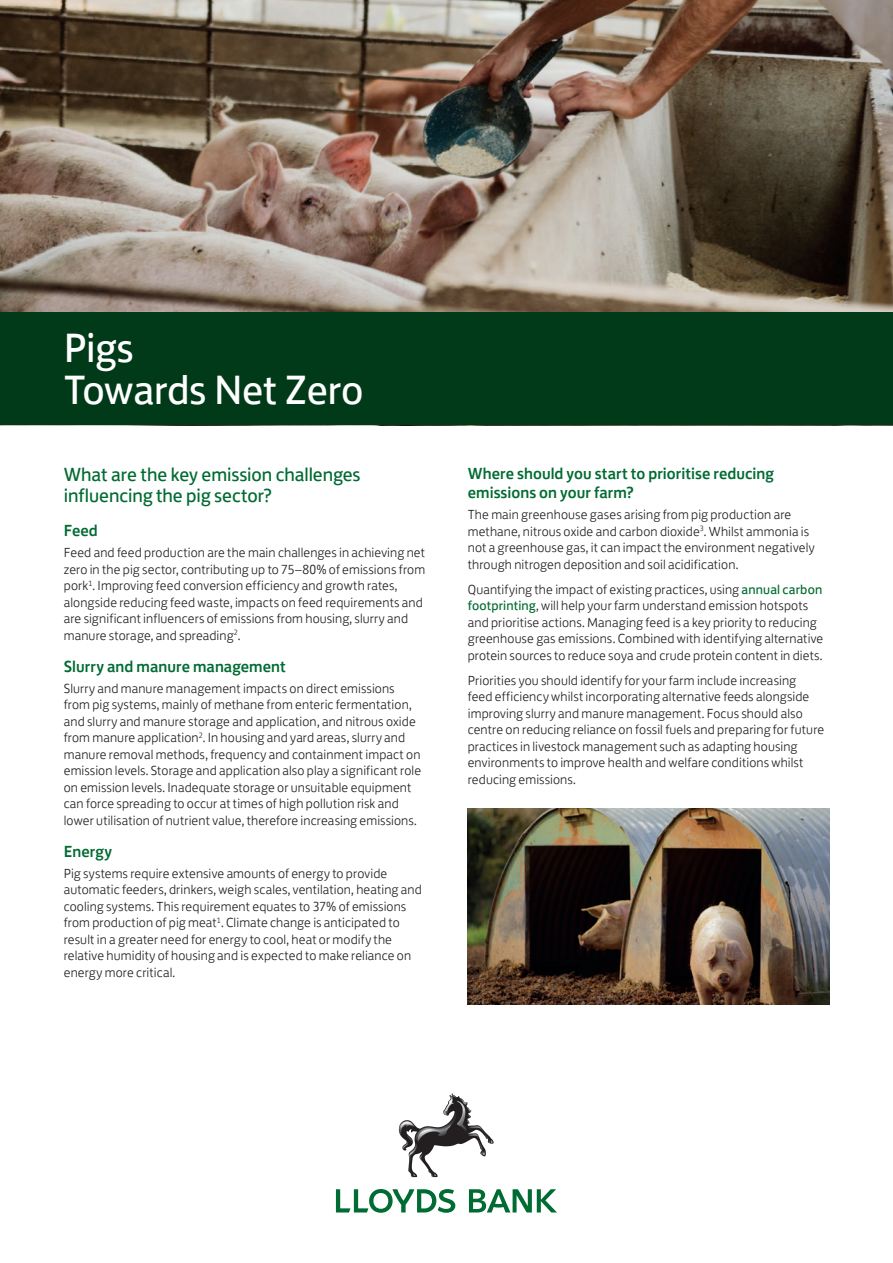
<style>
.page{position:relative;width:893px;height:1263px;background:#fff}
.page>*{position:absolute;margin:0;border:0;box-sizing:border-box;transform-origin:0 0}
.t1{font:42px/42px "Lloyds Bank Jack";letter-spacing:-.01em;color:#fff}
.t2{font:19.5px/21px "Lloyds Bank Jack";letter-spacing:-.005em;color:#006b32}
.t3{font:500 16.5px/19.5px "Lloyds Bank Jack";letter-spacing:.005em;color:#006b32}
.t4{font:300 13.5px/16.5px "Lloyds Bank Jack";letter-spacing:.01em;color:#231f20}
.s1{font-weight:400;color:#006b32}
</style>
<div class="page">
<img style="left:0;top:0;width:893px;height:312px">
<img style="left:468px;top:809px;width:361px;height:195px">
<div style="left:0;top:312px;width:893px;height:113px;background:#003a18"></div>
<svg style="left:336px;top:1189px;width:119px;height:24px"></svg>
<svg style="left:469px;top:1189px;width:88px;height:23px"></svg>
<img style="left:399px;top:1094px;width:56px;height:83px">
<svg style="left:490px;top:1139px;width:3px;height:4px"></svg>
<svg style="left:401px;top:1099px;width:67px;height:42px"></svg>
<h1 class="t1" style="left:64px;top:323px;width:301px">Pigs<br>Towards Net Zero</h1>
<h2 class="t2" style="left:64px;top:462px;width:298px">What are the key emission challenges influencing the pig sector?</h2>
<p class="t3" style="left:64px;top:520px;width:36px">Feed</p>
<p class="t4" style="left:64px;top:543px;width:363px">Feed and feed production are the main challenges in achieving net zero in the pig sector, contributing up to 75–80% of emissions from pork<sup>1</sup>. Improving feed conversion efficiency and growth rates, alongside reducing feed waste, impacts on feed requirements and are significant influencers of emissions from housing, slurry and manure storage, and spreading<sup>2</sup>.</p>
<p class="t3" style="left:64px;top:655px;width:224px">Slurry and manure management</p>
<p class="t4" style="left:64px;top:678px;width:359px">Slurry and manure management impacts on direct emissions from pig systems, mainly of methane from enteric fermentation, and slurry and manure storage and application, and nitrous oxide from manure application<sup>2</sup>. In housing and yard areas, slurry and manure removal methods, frequency and containment impact on emission levels. Storage and application also play a significant role on emission levels. Inadequate storage or unsuitable equipment can force spreading to occur at times of high pollution risk and lower utilisation of nutrient value, therefore increasing emissions.</p>
<p class="t3" style="left:64px;top:840px;width:50px">Energy</p>
<p class="t4" style="left:64px;top:863px;width:359px">Pig systems require extensive amounts of energy to provide automatic feeders, drinkers, weigh scales, ventilation, heating and cooling systems. This requirement equates to 37% of emissions from production of pig meat<sup>1</sup>. Climate change is anticipated to result in a greater need for energy to cool, heat or modify the relative humidity of housing and is expected to make reliance on energy more critical.</p>
<p class="t3" style="left:468px;top:462px;width:308px">Where should you start to prioritise reducing emissions on your farm?</p>
<p class="t4" style="left:468px;top:505px;width:348px">The main greenhouse gases arising from pig production are methane, nitrous oxide and carbon dioxide<sup>3</sup>. Whilst ammonia is not a greenhouse gas, it can impact the environment negatively through nitrogen deposition and soil acidification.</p>
<p class="t4" style="left:468px;top:579px;width:357px">Quantifying the impact of existing practices, using <span class="s1">annual carbon footprinting</span>, will help your farm understand emission hotspots and prioritise actions. Managing feed is a key priority to reducing greenhouse gas emissions. Combined with identifying alternative protein sources to reduce soya and crude protein content in diets.</p>
<p class="t4" style="left:468px;top:670px;width:358px">Priorities you should identify for your farm include increasing feed efficiency whilst incorporating alternative feeds alongside improving slurry and manure management. Focus should also centre on reducing reliance on fossil fuels and preparing for future practices in livestock management such as adapting housing environments to improve health and welfare conditions whilst reducing emissions.</p>
</div>
